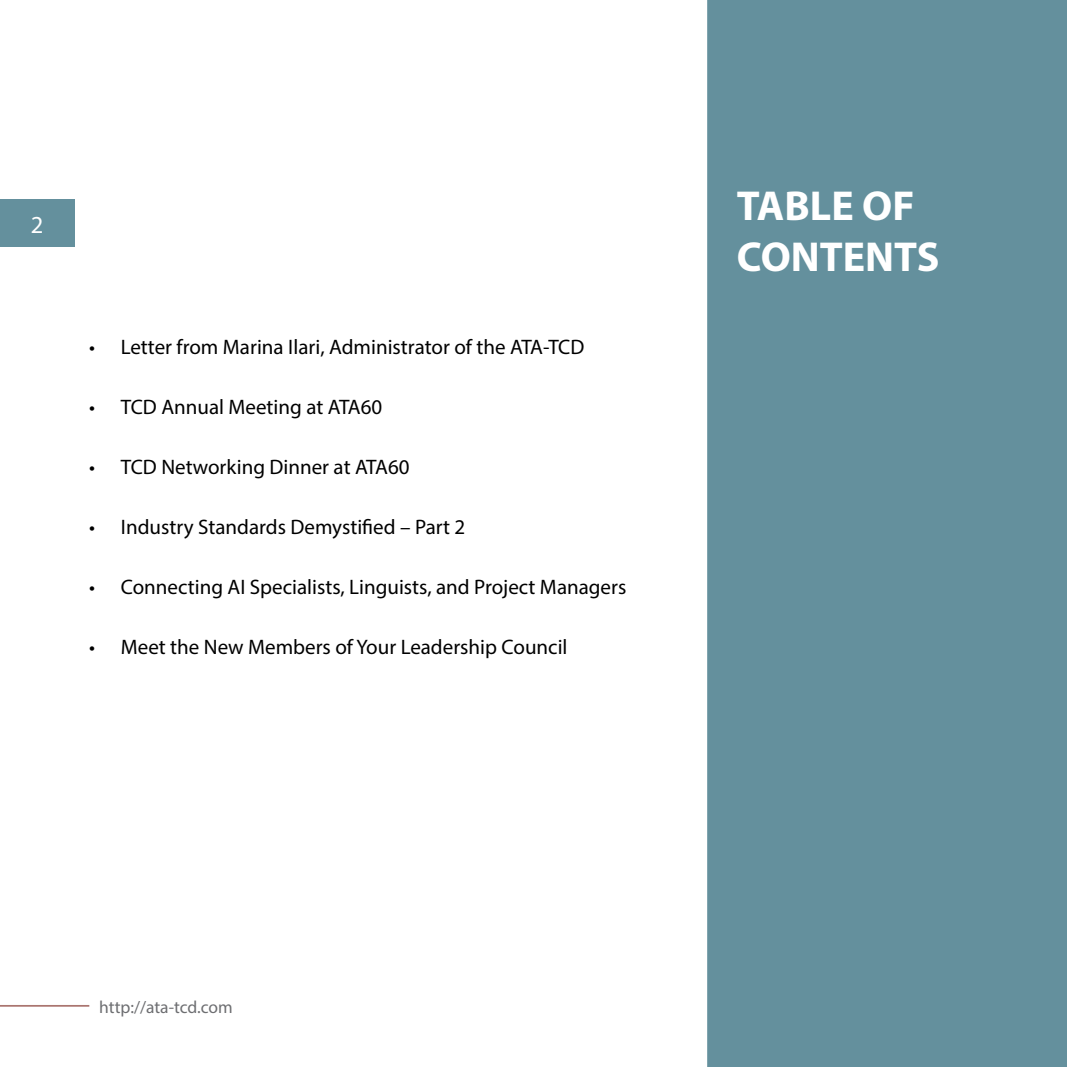
<style>
.page{position:relative;width:1067px;height:1067px;background:#fff}
.page>*{position:absolute;margin:0;border:0;box-sizing:border-box;transform-origin:0 0}
.t1{font:700 42px/50.4px "Myriad Pro";color:#fff}
.t2{font:24.5px "Myriad Pro";color:#fff}
.t3{font:21px "Myriad Pro";color:#000}
.t4{font:17.5px "Myriad Pro";letter-spacing:-.005em;color:#6d6e71}
</style>
<div class="page">
<div style="left:707px;top:0;width:360px;height:1067px;background:#64909d"></div>
<div style="left:0;top:199px;width:74px;height:48px;background:#64909d"></div>
<hr style="left:0;top:1005px;width:89px;height:1px;background:#aa7570">
<p class="t2" style="left:31px;top:209px;width:14px">2</p>
<p class="t3" style="left:89px;top:334px;width:496px">• Letter from Marina Ilari, Administrator of the ATA-TCD</p>
<p class="t3" style="left:89px;top:394px;width:294px">• TCD Annual Meeting at ATA60</p>
<p class="t3" style="left:89px;top:454px;width:322px">• TCD Networking Dinner at ATA60</p>
<p class="t3" style="left:89px;top:514px;width:377px">• Industry Standards Demystified – Part 2</p>
<p class="t3" style="left:89px;top:574px;width:538px">• Connecting AI Specialists, Linguists, and Project Managers</p>
<p class="t3" style="left:89px;top:634px;width:480px">• Meet the New Members of Your Leadership Council</p>
<h1 class="t1" style="left:737px;top:179px;width:204px">TABLE OF<br>CONTENTS</h1>
<p class="t4" style="left:99px;top:996px;width:135px">http://ata-tcd.com</p>
</div>
